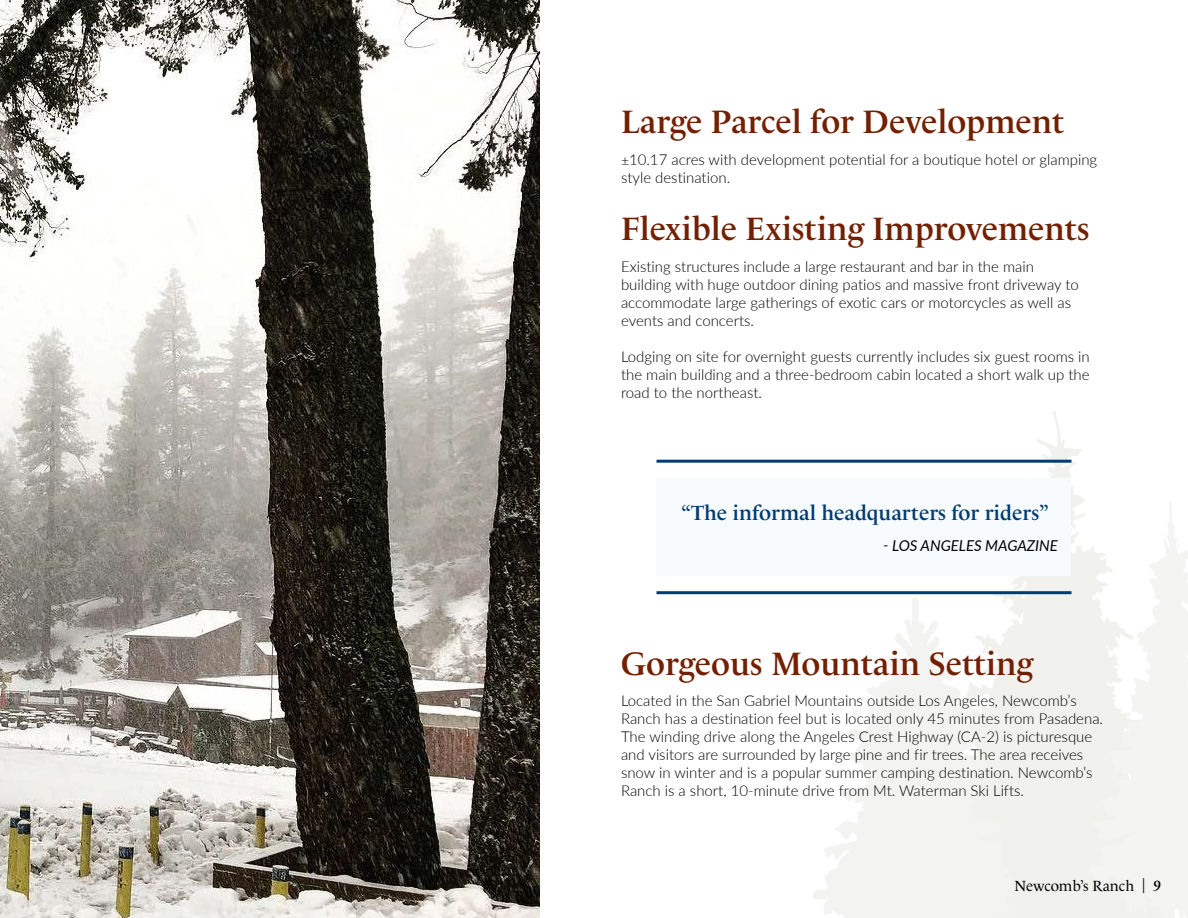
<style>
.page{position:relative;width:1188px;height:918px;background:#fff}
.page>*{position:absolute;margin:0;border:0;box-sizing:border-box;transform-origin:0 0}
.t1{font:600 33px "Le Monde Livre Cla Std";color:#732002}
.t2{font:600 21px "Le Monde Livre Cla Std";color:#003c71}
.t3{font:300 15px/18px "Lato";color:#000}
.t4{font:italic 15px "Lato";color:#000}
.t5{font:15px "Le Monde Livre Cla Std";color:#000}
.s1{font-weight:600}
</style>
<div class="page">
<img style="left:0;top:0;width:540px;height:918px">
<svg style="left:914px;top:411px;width:174px;height:507px;fill:#f1f2ee"></svg>
<svg style="left:813px;top:598px;width:226px;height:320px;fill:#f3f4f1"></svg>
<svg style="left:1088px;top:501px;width:100px;height:417px"></svg>
<div style="left:657px;top:479px;width:414px;height:97px;background:#f8fbfe"></div>
<hr style="left:657px;top:460px;width:414px;height:3px;background:#003c71">
<hr style="left:657px;top:591px;width:414px;height:3px;background:#003c71">
<h1 class="t1" style="left:621px;top:102px;width:445px">Large Parcel for Development</h1>
<p class="t3" style="left:621px;top:150px;width:478px">±10.17 acres with development potential for a boutique hotel or glamping style destination.</p>
<h1 class="t1" style="left:621px;top:210px;width:470px">Flexible Existing Improvements</h1>
<p class="t3" style="left:621px;top:257px;width:459px">Existing structures include a large restaurant and bar in the main building with huge outdoor dining patios and massive front driveway to accommodate large gatherings of exotic cars or motorcycles as well as events and concerts.</p>
<p class="t3" style="left:621px;top:347px;width:470px;text-align:justify">Lodging on site for overnight guests currently includes six guest rooms in the main building and a three-bedroom cabin located a short walk up the road to the northeast.</p>
<h2 class="t2" style="left:681px;top:500px;width:370px">“The informal headquarters for riders”</h2>
<p class="t4" style="left:883px;top:535px;width:176px">- LOS ANGELES MAGAZINE</p>
<h1 class="t1" style="left:621px;top:644px;width:414px">Gorgeous Mountain Setting</h1>
<p class="t3" style="left:621px;top:692px;width:484px">Located in the San Gabriel Mountains outside Los Angeles, Newcomb’s Ranch has a destination feel but is located only 45 minutes from Pasadena.<br>The winding drive along the Angeles Crest Highway (CA-2) is picturesque and visitors are surrounded by large pine and fir trees. The area receives snow in winter and is a popular summer camping destination. Newcomb’s Ranch is a short, 10-minute drive from Mt. Waterman Ski Lifts.</p>
<p class="t5" style="left:1014px;top:877px;width:148px">Newcomb’s Ranch | <span class="s1">9</span></p>
</div>
